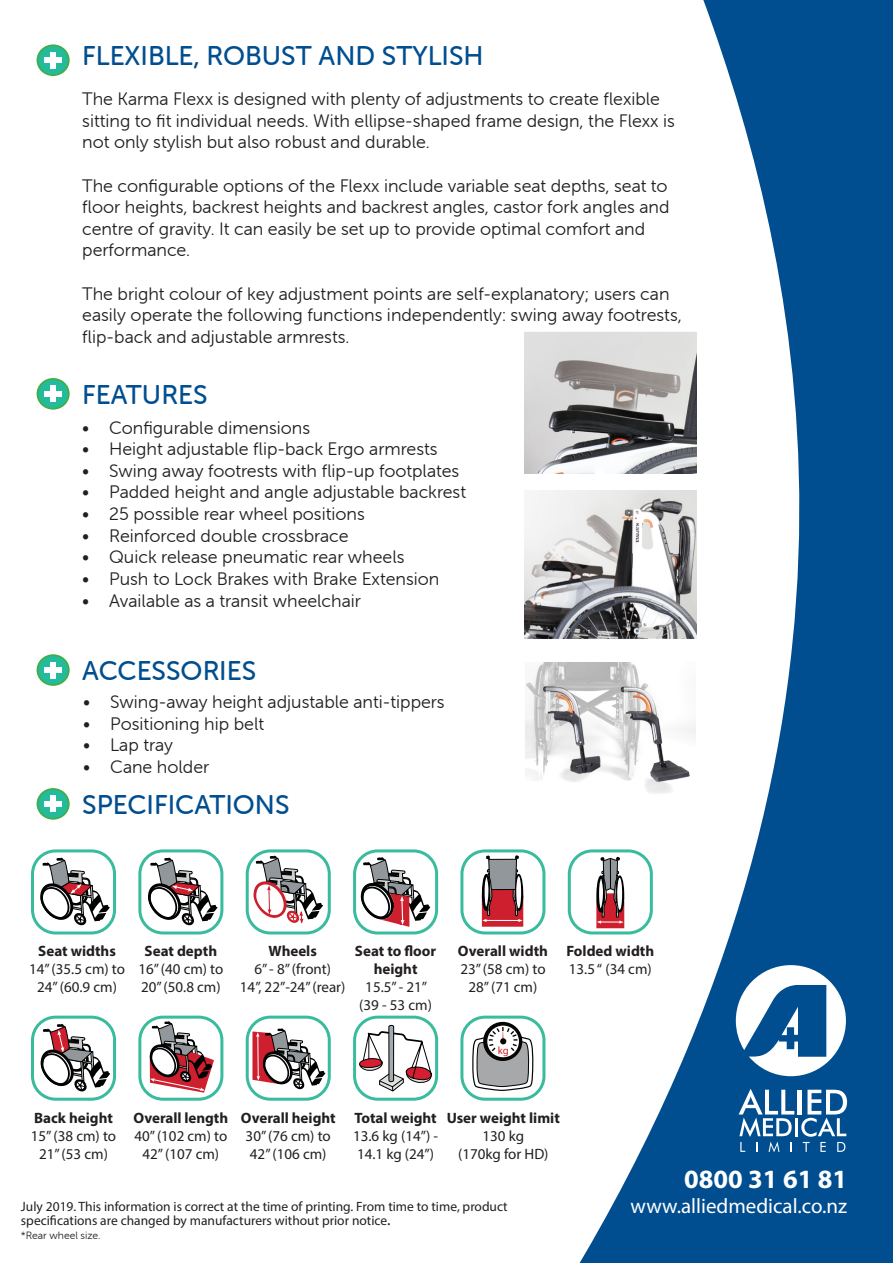
<style>
.page{position:relative;width:893px;height:1263px;background:#fff}
.page>*{position:absolute;margin:0;border:0;box-sizing:border-box;transform-origin:0 0}
.t1{font:27px "Museo Sans Rounded 500";color:#004e90}
.t2{font:700 26.4px "Myriad Pro";color:#fff}
.t3{font:21px "Myriad Pro";color:#fff}
.t4{font:18px/21.6px "Museo Sans Rounded 300";color:#231f20}
.t5{font:15px/18px "Myriad Pro";color:#231f20;text-align:center}
.t6{font:700 15px/18px "Myriad Pro";color:#231f20;text-align:center}
.t7{font:13.5px/14.2px "Myriad Pro";color:#231f20}
.t8{font:10.65px "Myriad";color:#cd2027}
.t9{font:10.5px "Museo Sans Rounded 300";color:#231f20}
.s1{font-size:16.5px}
</style>
<div class="page">
<svg style="left:355px;top:849px;width:82px;height:82px"></svg>
<svg style="left:360px;top:854px;width:70px;height:73px"></svg>
<svg style="left:568px;top:0;width:325px;height:1263px;fill:#004e90"></svg>
<div style="left:31px;top:849px;width:85px;height:85px;border:3px solid #39bb9d;border-radius:23px"></div>
<div style="left:31px;top:1016px;width:85px;height:85px;border:3px solid #39bb9d;border-radius:23px"></div>
<div style="left:138px;top:1016px;width:85px;height:85px;border:3px solid #39bb9d;border-radius:23px"></div>
<div style="left:138px;top:849px;width:85px;height:85px;border:3px solid #39bb9d;border-radius:23px"></div>
<div style="left:246px;top:1016px;width:85px;height:85px;border:3px solid #39bb9d;border-radius:23px"></div>
<div style="left:246px;top:849px;width:85px;height:85px;border:3px solid #39bb9d;border-radius:23px"></div>
<div style="left:353px;top:1016px;width:85px;height:85px;border:3px solid #39bb9d;border-radius:23px"></div>
<div style="left:353px;top:849px;width:85px;height:85px;border:3px solid #39bb9d;border-radius:23px"></div>
<div style="left:460px;top:1016px;width:85px;height:85px;border:3px solid #39bb9d;border-radius:23px"></div>
<div style="left:460px;top:849px;width:85px;height:85px;border:3px solid #39bb9d;border-radius:23px"></div>
<div style="left:568px;top:849px;width:85px;height:85px;border:3px solid #39bb9d;border-radius:23px"></div>
<svg style="left:37px;top:788px;width:33px;height:32px"></svg>
<div style="left:38px;top:790px;width:30px;height:28px;background:#24bb9d;border-radius:50%"></div>
<div style="left:50px;top:795px;width:6px;height:17px;background:#fff"></div>
<div style="left:44px;top:801px;width:18px;height:6px;background:#fff"></div>
<div style="left:484px;top:1023px;width:37px;height:37px;background:#050504;border-radius:50%"></div>
<div style="left:483px;top:1022px;width:39px;height:39px;border:2px solid #050504;border-radius:50%"></div>
<div style="left:487px;top:1025px;width:32px;height:32px;border:1px solid #fff;border-radius:50%"></div>
<svg style="left:472px;top:1026px;width:62px;height:65px"></svg>
<svg style="left:359px;top:1025px;width:73px;height:67px"></svg>
<svg style="left:148px;top:857px;width:69px;height:69px"></svg>
<svg style="left:40px;top:857px;width:70px;height:69px"></svg>
<svg style="left:596px;top:856px;width:29px;height:72px"></svg>
<div style="left:617px;top:878px;width:5px;height:32px;background:#fff;border-radius:50%"></div>
<hr style="left:610px;top:858px;width:1px;height:30px;background:#000101">
<svg style="left:482px;top:855px;width:42px;height:72px;background:#a4656c"></svg>
<div style="left:516px;top:876px;width:5px;height:32px;background:#fff;border-radius:50%"></div>
<svg style="left:254px;top:855px;width:69px;height:69px"></svg>
<svg style="left:40px;top:1023px;width:70px;height:70px"></svg>
<svg style="left:252px;top:1028px;width:73px;height:62px"></svg>
<svg style="left:37px;top:378px;width:33px;height:32px"></svg>
<div style="left:38px;top:380px;width:30px;height:28px;background:#24bb9d;border-radius:50%"></div>
<div style="left:50px;top:385px;width:6px;height:17px;background:#fff"></div>
<div style="left:44px;top:391px;width:18px;height:6px;background:#fff"></div>
<svg style="left:37px;top:654px;width:33px;height:32px"></svg>
<div style="left:38px;top:656px;width:30px;height:28px;background:#24bb9d;border-radius:50%"></div>
<div style="left:50px;top:662px;width:6px;height:16px;background:#fff"></div>
<div style="left:44px;top:667px;width:18px;height:6px;background:#fff"></div>
<img style="left:525px;top:332px;width:171px;height:141px">
<svg style="left:149px;top:1021px;width:65px;height:72px"></svg>
<svg style="left:37px;top:44px;width:33px;height:32px"></svg>
<div style="left:38px;top:46px;width:30px;height:28px;background:#24bb9d;border-radius:50%"></div>
<div style="left:50px;top:52px;width:6px;height:17px;background:#fff"></div>
<div style="left:44px;top:57px;width:18px;height:6px;background:#fff"></div>
<img style="left:525px;top:490px;width:171px;height:150px">
<img style="left:525px;top:655px;width:171px;height:147px">
<hr style="left:798px;top:1090px;width:4px;height:24px;background:#fff">
<hr style="left:795px;top:1118px;width:3px;height:18px;background:#fff">
<svg style="left:739px;top:1089px;width:55px;height:63px"></svg>
<svg style="left:801px;top:1090px;width:46px;height:62px"></svg>
<svg style="left:736px;top:965px;width:110px;height:111px"></svg>
<p class="t1" style="left:82px;top:41px;width:403px">FLEXIBLE, ROBUST AND STYLISH</p>
<p class="t4" style="left:82px;top:88px;width:594px">The Karma Flexx is designed with plenty of adjustments to create flexible sitting to fit individual needs. With ellipse-shaped frame design, the Flexx is not only stylish but also robust and durable.</p>
<p class="t4" style="left:82px;top:175px;width:589px">The configurable options of the Flexx include variable seat depths, seat to floor heights, backrest heights and backrest angles, castor fork angles and centre of gravity. It can easily be set up to provide optimal comfort and performance.</p>
<p class="t4" style="left:82px;top:283px;width:601px">The bright colour of key adjustment points are self-explanatory; users can easily operate the following functions independently: swing away footrests, flip-back and adjustable armrests.</p>
<p class="t1" style="left:82px;top:380px;width:127px">FEATURES</p>
<p class="t4" style="left:82px;top:417px;width:229px">• Configurable dimensions</p>
<p class="t4" style="left:82px;top:438px;width:357px">• Height adjustable flip-back Ergo armrests</p>
<p class="t4" style="left:82px;top:460px;width:378px">• Swing away footrests with flip-up footplates</p>
<p class="t4" style="left:82px;top:482px;width:385px">• Padded height and angle adjustable backrest</p>
<p class="t4" style="left:82px;top:503px;width:284px">• 25 possible rear wheel positions</p>
<p class="t4" style="left:82px;top:525px;width:268px">• Reinforced double crossbrace</p>
<p class="t4" style="left:82px;top:546px;width:324px">• Quick release pneumatic rear wheels</p>
<p class="t4" style="left:82px;top:568px;width:359px">• Push to Lock Brakes with Brake Extension</p>
<p class="t4" style="left:82px;top:590px;width:280px">• Available as a transit wheelchair</p>
<p class="t1" style="left:82px;top:656px;width:176px">ACCESSORIES</p>
<p class="t4" style="left:83px;top:691px;width:363px">• Swing-away height adjustable anti-tippers</p>
<p class="t4" style="left:83px;top:713px;width:182px">• Positioning hip belt</p>
<p class="t4" style="left:83px;top:734px;width:91px">• Lap tray</p>
<p class="t4" style="left:83px;top:756px;width:127px">• Cane holder</p>
<p class="t1" style="left:82px;top:790px;width:209px">SPECIFICATIONS</p>
<p class="t6" style="left:38px;top:942px;width:79px">Seat widths</p>
<p class="t5" style="left:29px;top:960px;width:97px">14” (35.5 cm) to<br>24” (60.9 cm)</p>
<p class="t6" style="left:145px;top:942px;width:74px">Seat depth</p>
<p class="t5" style="left:138px;top:960px;width:87px;text-align:left">16” (40 cm) to<br>20” (50.8 cm)</p>
<p class="t6" style="left:268px;top:942px;width:50px">Wheels</p>
<p class="t5" style="left:240px;top:960px;width:107px">6” - 8” (front)<br>14”, 22”-24” (rear)</p>
<p class="t6" style="left:355px;top:942px;width:83px">Seat to floor height</p>
<p class="t5" style="left:365px;top:978px;width:63px">15.5” - 21”</p>
<p class="t5" style="left:359px;top:996px;width:74px">(39 - 53 cm)</p>
<p class="t6" style="left:458px;top:942px;width:92px">Overall width</p>
<p class="t5" style="left:460px;top:960px;width:87px">23” (58 cm) to<br>28” (71 cm)</p>
<p class="t6" style="left:566px;top:942px;width:89px">Folded width</p>
<p class="t5" style="left:569px;top:960px;width:84px">13.5 “ (34 cm)</p>
<p class="t8" style="left:498px;top:1045px;width:12px">kg</p>
<p class="t6" style="left:34px;top:1108px;width:80px">Back height</p>
<p class="t5" style="left:31px;top:1126px;width:87px">15” (38 cm) to<br>21” (53 cm)</p>
<p class="t6" style="left:133px;top:1108px;width:96px">Overall length</p>
<p class="t5" style="left:134px;top:1126px;width:94px">40” (102 cm) to<br>42” (107 cm)</p>
<p class="t6" style="left:241px;top:1108px;width:96px">Overall height</p>
<p class="t5" style="left:246px;top:1126px;width:87px;text-align:left">30” (76 cm) to<br>42” (106 cm)</p>
<p class="t6" style="left:354px;top:1108px;width:84px">Total weight</p>
<p class="t5" style="left:353px;top:1126px;width:86px">13.6 kg (14”) -</p>
<p class="t5" style="left:357px;top:1144px;width:79px">14.1 kg (24”)</p>
<p class="t6" style="left:447px;top:1108px;width:115px">User weight limit</p>
<p class="t5" style="left:482px;top:1126px;width:43px">130 kg</p>
<p class="t5" style="left:458px;top:1144px;width:92px">(170kg for HD)</p>
<p class="t7" style="left:21px;top:1199px;width:488px">July 2019. This information is correct at the time of printing. From time to time, product specifications are changed by manufacturers without prior notice<span class="s1">.</span></p>
<p class="t9" style="left:21px;top:1230px;width:81px">*Rear wheel size.</p>
<p class="t2" style="left:684px;top:1162px;width:164px">0800 31 61 81</p>
<p class="t3" style="left:631px;top:1193px;width:218px">www.alliedmedical.co.nz</p>
</div>
